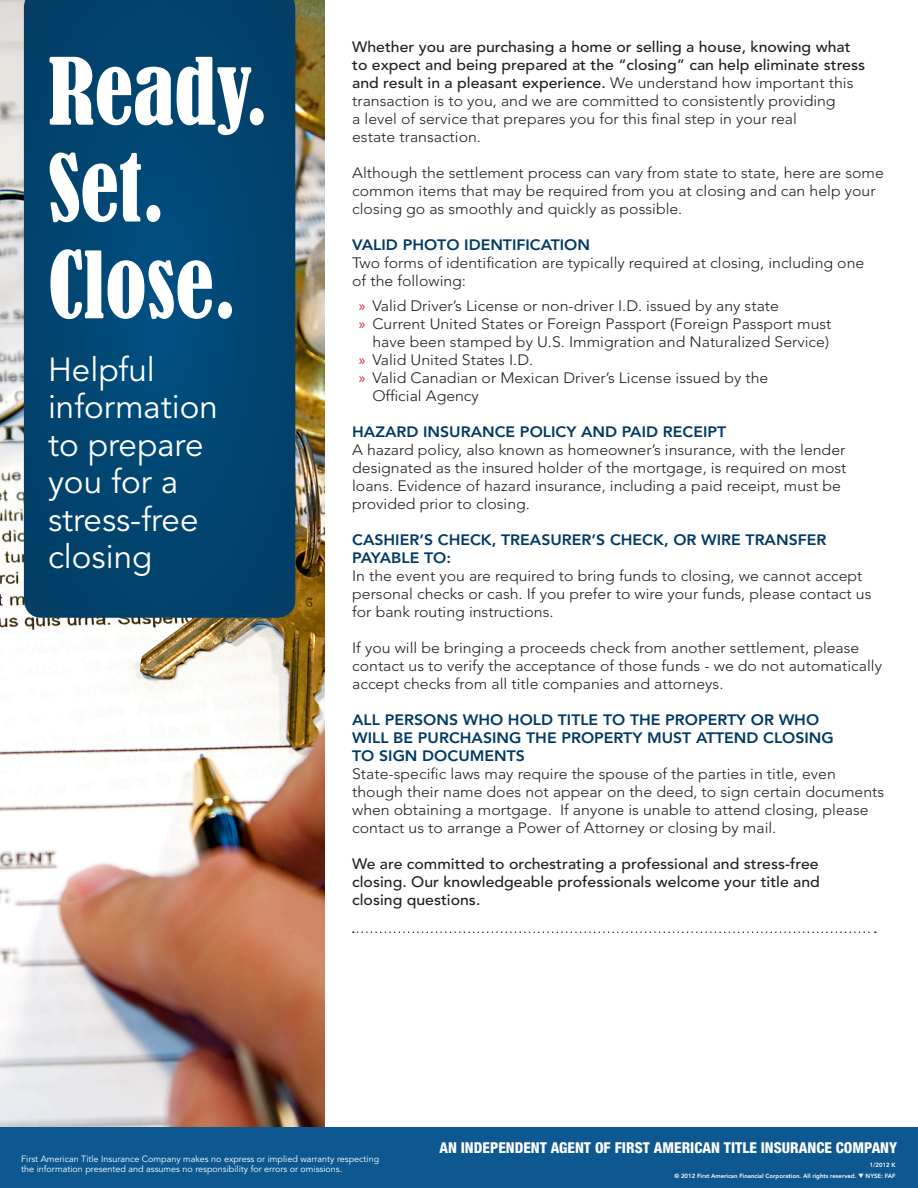
<style>
.page{position:relative;width:918px;height:1188px;background:#fff}
.page>*{position:absolute;margin:0;border:0;box-sizing:border-box;transform-origin:0 0}
.t1{font:condensed 86.1px "Bernard";color:#fff}
.t2{font:33.15px "Avenir LT Std";color:#fff}
.t3{font:300 15px/18px "Avenir LT Std";color:#231f20;scale:1.06 1}
.t4{font:800 15px/18px "Avenir LT Std";color:#003a65;scale:1.06 1}
.t5{font:500 15px/18px "Avenir LT Std";color:#231f20;text-align:justify;scale:1.06 1}
.t6{font:800 condensed 15px "Helvetica Neue LT Std";color:#fff}
.t7{font:9px "Avenir LT Std";color:#fff}
.t8{font:800 6px "Avenir LT Std";color:#fff}
.s1{font-weight:500}
.s2{font-family:"Myriad Pro";font-weight:400;color:#d9212a}
</style>
<div class="page">
<img style="left:0;top:0;width:324px;height:1127px">
<svg style="left:24px;top:0;width:271px;height:618px"></svg>
<svg style="left:353px;top:931px;width:523px;height:2px"></svg>
<div style="left:0;top:1127px;width:918px;height:61px;background:#0d5890"></div>
<p class="t1" style="left:48px;top:42px;width:221px">Ready.</p>
<p class="t1" style="left:48px;top:138px;width:118px">Set.</p>
<p class="t1" style="left:48px;top:235px;width:190px">Close.</p>
<p class="t2" style="left:48px;top:350px;width:108px">Helpful</p>
<p class="t2" style="left:48px;top:388px;width:171px">information</p>
<p class="t2" style="left:48px;top:425px;width:157px">to prepare</p>
<p class="t2" style="left:48px;top:463px;width:132px">you for a</p>
<p class="t2" style="left:48px;top:500px;width:152px">stress-free</p>
<p class="t2" style="left:48px;top:538px;width:106px">closing</p>
<p class="t3" style="left:352px;top:38px;width:485px"><span class="s1">Whether you are purchasing a home or selling a house, knowing what to expect and being prepared at the “closing” can help eliminate stress and result in a pleasant experience.</span> We understand how important this transaction is to you, and we are committed to consistently providing<br>a level of service that prepares you for this final step in your real<br>estate transaction.</p>
<p class="t3" style="left:352px;top:164px;width:503px">Although the settlement process can vary from state to state, here are some common items that may be required from you at closing and can help your closing go as smoothly and quickly as possible.</p>
<p class="t4" style="left:352px;top:236px;width:226px">VALID PHOTO IDENTIFICATION</p>
<p class="t3" style="left:352px;top:254px;width:485px">Two forms of identification are typically required at closing, including one of the following:</p>
<p class="t3" style="left:359px;top:296px;width:398px"><span class="s2">»</span> Valid Driver’s License or non-driver I.D. issued by any state</p>
<p class="t3" style="left:359px;top:314px;width:447px;text-align:right"><span class="s2">»</span> Current United States or Foreign Passport (Foreign Passport must have been stamped by U.S. Immigration and Naturalized Service)</p>
<p class="t3" style="left:359px;top:350px;width:166px"><span class="s2">»</span> Valid United States I.D.</p>
<p class="t3" style="left:372px;top:368px;width:375px;text-indent:-14px"><span class="s2">»</span> Valid Canadian or Mexican Driver’s License issued by the<br>Official Agency</p>
<p class="t4" style="left:352px;top:422px;width:354px">HAZARD INSURANCE POLICY AND PAID RECEIPT</p>
<p class="t3" style="left:352px;top:440px;width:468px">A hazard policy, also known as homeowner’s insurance, with the lender designated as the insured holder of the mortgage, is required on most loans. Evidence of hazard insurance, including a paid receipt, must be provided prior to closing.</p>
<p class="t4" style="left:352px;top:530px;width:449px">CASHIER’S CHECK, TREASURER’S CHECK, OR WIRE TRANSFER<br>PAYABLE TO:</p>
<p class="t3" style="left:352px;top:566px;width:491px">In the event you are required to bring funds to closing, we cannot accept personal checks or cash. If you prefer to wire your funds, please contact us for bank routing instructions.</p>
<p class="t3" style="left:352px;top:638px;width:501px">If you will be bringing a proceeds check from another settlement, please contact us to verify the acceptance of those funds - we do not automatically accept checks from all title companies and attorneys.</p>
<p class="t4" style="left:352px;top:710px;width:442px">ALL PERSONS WHO HOLD TITLE TO THE PROPERTY OR WHO</p>
<p class="t4" style="left:352px;top:728px;width:456px">WILL BE PURCHASING THE PROPERTY MUST ATTEND CLOSING</p>
<p class="t4" style="left:352px;top:746px;width:164px">TO SIGN DOCUMENTS</p>
<p class="t3" style="left:352px;top:764px;width:503px">State-specific laws may require the spouse of the parties in title, even though their name does not appear on the deed, to sign certain documents when obtaining a mortgage. If anyone is unable to attend closing, please contact us to arrange a Power of Attorney or closing by mail.</p>
<p class="t5" style="left:352px;top:855px;width:443px">We are committed to orchestrating a professional and stress-free closing. Our knowledgeable professionals welcome your title and closing questions.</p>
<p class="t6" style="left:439px;top:1138px;width:459px">AN INDEPENDENT AGENT OF FIRST AMERICAN TITLE INSURANCE COMPANY</p>
<p class="t7" style="left:21px;top:1154px;width:359px">First American Title Insurance Company makes no express or implied warranty respecting</p>
<p class="t7" style="left:21px;top:1164px;width:322px">the information presented and assumes no responsibility for errors or omissions.</p>
<p class="t8" style="left:870px;top:1162px;width:27px">1/2012 K</p>
<p class="t8" style="left:674px;top:1172px;width:223px">© 2012 First American Financial Corporation. All rights reserved. ❑ NYSE: FAF</p>
</div>
